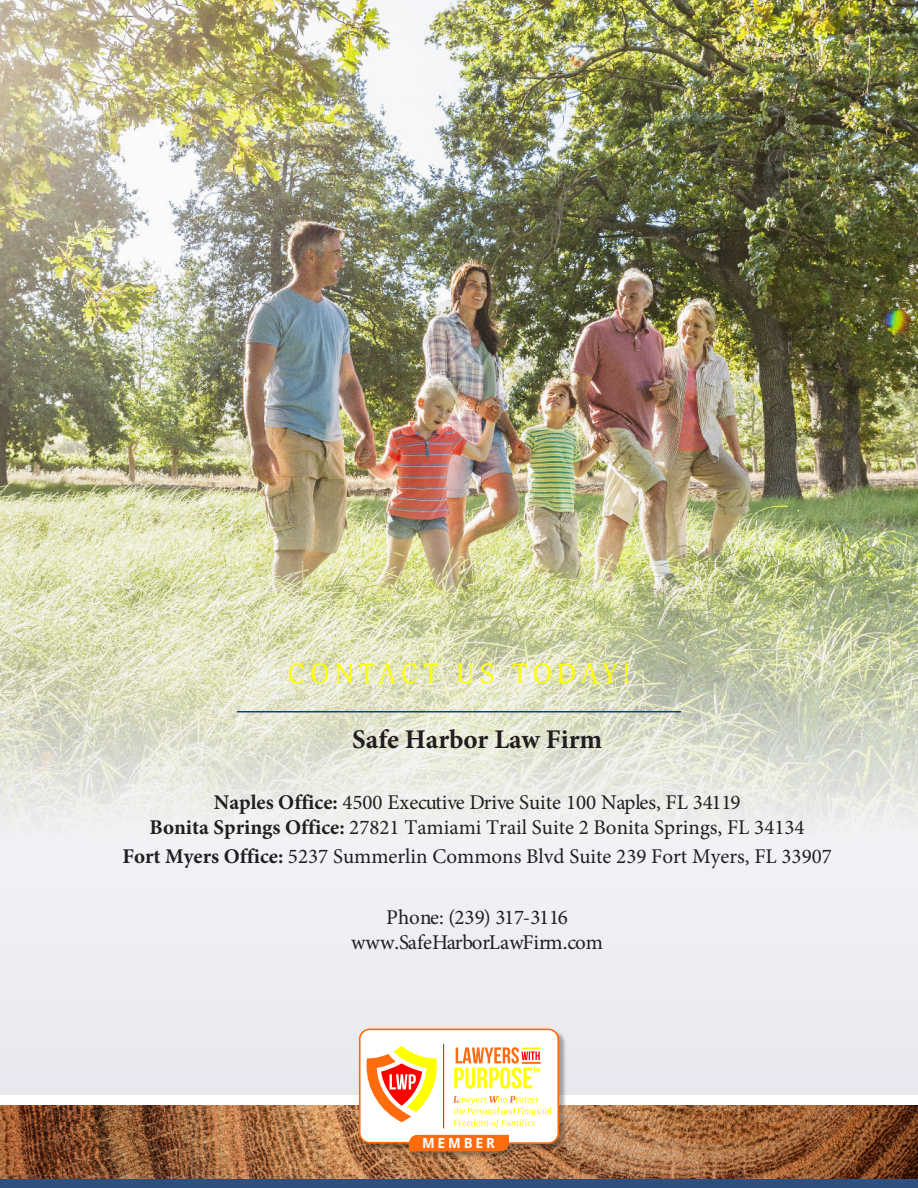
<style>
.page{position:relative;width:918px;height:1188px;background:#fff}
.page>*{position:absolute;margin:0;border:0;box-sizing:border-box;transform-origin:0 0}
.t1{font:700 27px "Minion Pro";color:#221e1f}
.t2{font:27px "Adonis";letter-spacing:.21em;color:#ff0}
.t3{font:21px/25.2px "Minion Pro";color:#221e1f;text-align:center}
.t4{font:700 13.95px "Droid Sans";letter-spacing:.2em;color:#fff}
.s1{font-weight:700}
</style>
<div class="page">
<img style="left:0;top:0;width:918px;height:1095px">
<div style="left:0;top:1179px;width:918px;height:9px;background:#2e5080"></div>
<img style="left:0;top:1105px;width:918px;height:74px">
<hr style="left:237px;top:711px;width:444px;height:1px;background:#094275">
<div style="left:360px;top:1030px;width:207px;height:129px;background:#231f20;opacity:.37"></div>
<div style="left:359px;top:1029px;width:200px;height:115px;background:#fff;border:2px solid #ff6c0e;border-radius:10px"></div>
<svg style="left:367px;top:1046px;width:70px;height:76px"></svg>
<hr style="left:443px;top:1044px;width:1px;height:84px;background:#f00">
<svg style="left:453px;top:1096px;width:98px;height:32px"></svg>
<svg style="left:454px;top:1047px;width:87px;height:42px"></svg>
<div style="left:409px;top:1135px;width:100px;height:16px;background:#ff6c0e"></div>
<p class="t2" style="left:288px;top:658px;width:344px">CONTACT US TODAY!</p>
<p class="t1" style="left:352px;top:721px;width:252px">Safe H ar bor La w Fir m</p>
<p class="t3" style="left:150px;top:789px;width:657px"><span class="s1">Naples Office:</span> 4500 Executive Drive Suite 100 Naples, FL 34119<br><span class="s1">Bonita Springs Office:</span> 27821 Tamiami Trail Suite 2 Bonita Springs, FL 34134</p>
<p class="t3" style="left:122px;top:844px;width:711px"><span class="s1">Fort Myers Office:</span> 5237 Summerlin Commons Blvd Suite 239 Fort Myers, FL 33907</p>
<p class="t3" style="left:351px;top:905px;width:253px">Phone: (239) 317-3116 www.SafeHarborLawFirm.com</p>
<p class="t4" style="left:422px;top:1135px;width:74px">MEMBER</p>
</div>
